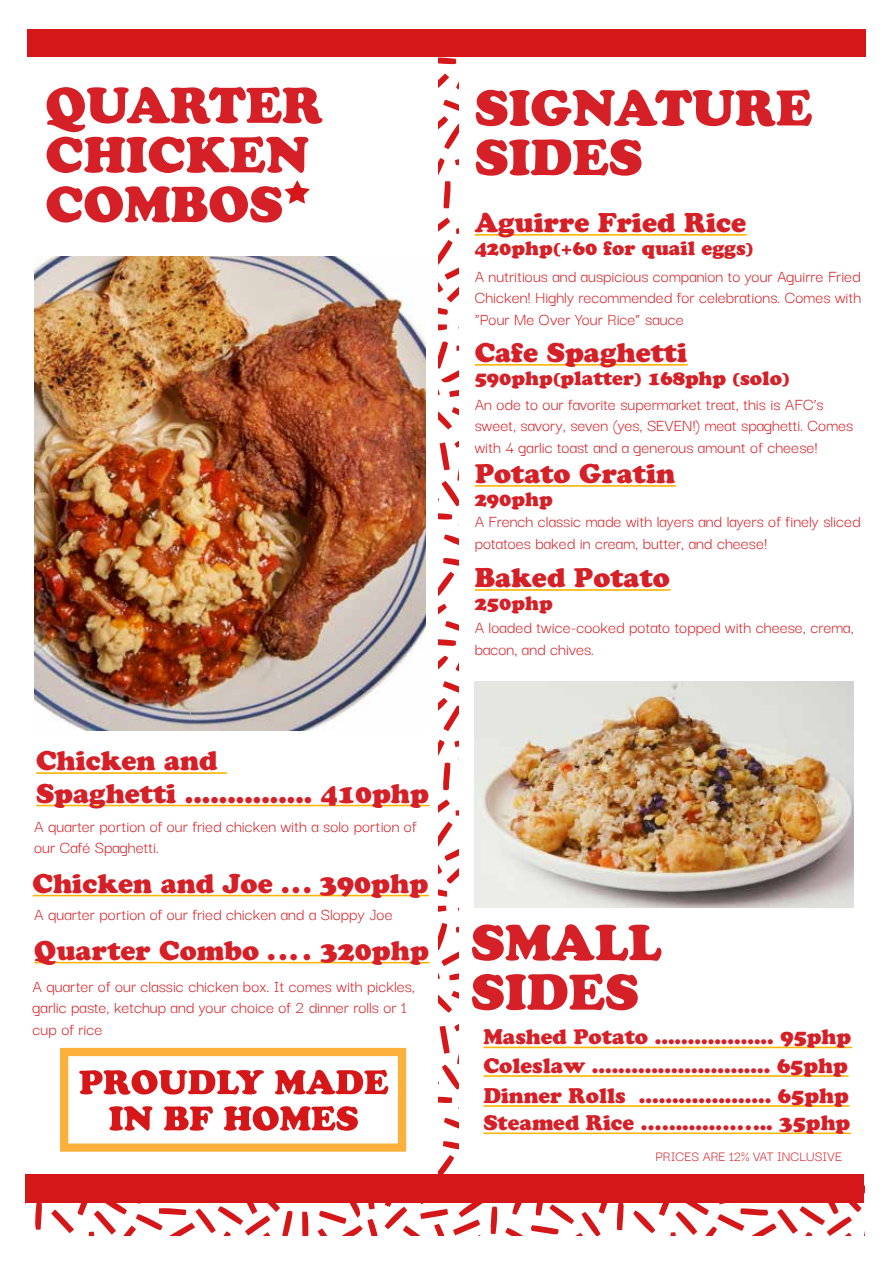
<style>
.page{position:relative;width:893px;height:1263px;background:#fff}
.page>*{position:absolute;margin:0;border:0;box-sizing:border-box;transform-origin:0 0}
.t1{font:900 52.5px/49.5px "Cooper";color:#d52027}
.t2{font:27px/32.4px "Cooper Black Std";color:#d52027}
.t3{font:21px/29.2px "Cooper Black Std";color:#d52027}
.t4{font:19.5px "Cooper Black Std";color:#d52027}
.t5{font:18px/21.6px "Darker Grotesque";color:#d52027}
.t6{font:15px "Darker Grotesque";color:#d52027}
.s1{font-size:15px}
</style>
<div class="page">
<div style="left:27px;top:29px;width:839px;height:28px;background:#d61719"></div>
<svg style="left:439px;top:923px;width:20px;height:43px"></svg>
<svg style="left:439px;top:558px;width:20px;height:38px"></svg>
<svg style="left:444px;top:535px;width:15px;height:10px"></svg>
<svg style="left:449px;top:390px;width:10px;height:7px"></svg>
<svg style="left:439px;top:604px;width:20px;height:187px"></svg>
<svg style="left:439px;top:57px;width:20px;height:151px"></svg>
<svg style="left:439px;top:341px;width:20px;height:41px"></svg>
<svg style="left:439px;top:407px;width:20px;height:119px"></svg>
<svg style="left:439px;top:799px;width:20px;height:113px"></svg>
<svg style="left:439px;top:218px;width:20px;height:113px"></svg>
<svg style="left:475px;top:234px;width:271px;height:2px"></svg>
<svg style="left:475px;top:364px;width:212px;height:2px"></svg>
<svg style="left:33px;top:895px;width:395px;height:1px"></svg>
<svg style="left:37px;top:772px;width:189px;height:2px"></svg>
<svg style="left:37px;top:805px;width:392px;height:1px"></svg>
<svg style="left:35px;top:962px;width:394px;height:1px"></svg>
<img style="left:34px;top:257px;width:391px;height:473px">
<img style="left:475px;top:682px;width:378px;height:226px">
<svg style="left:475px;top:485px;width:200px;height:2px"></svg>
<svg style="left:475px;top:589px;width:195px;height:2px"></svg>
<svg style="left:26px;top:973px;width:839px;height:263px"></svg>
<svg style="left:285px;top:181px;width:25px;height:23px"></svg>
<h1 class="t1" style="left:45px;top:80px;width:279px">QUARTER<br>CHICKEN<br>COMBOS</h1>
<h2 class="t2" style="left:36px;top:744px;width:394px">Chicken and<br>Spaghetti ............... 410php</h2>
<p class="t5" style="left:34px;top:814px;width:384px">A quarter portion of our fried chicken with a solo portion of our Café Spaghetti.</p>
<h2 class="t2" style="left:33px;top:867px;width:397px">Chicken and Joe ... 390php</h2>
<p class="t5" style="left:34px;top:902px;width:360px">A quarter portion of our fried chicken and a Sloppy Joe</p>
<h2 class="t2" style="left:34px;top:934px;width:396px">Quarter Combo ... . 320php</h2>
<p class="t5" style="left:33px;top:974px;width:384px">A quarter of our classic chicken box. It comes with pickles, garlic paste, ketchup and your choice of 2 dinner rolls or 1 cup of rice</p>
<h1 class="t1" style="left:475px;top:83px;width:339px">SIGNATURE<br>SIDES</h1>
<h2 class="t2" style="left:475px;top:206px;width:273px">Aguirre Fried Rice</h2>
<p class="t4" style="left:475px;top:237px;width:280px">420php<span class="s1">(</span>+60 for quail eggs<span class="s1">)</span></p>
<p class="t5" style="left:475px;top:264px;width:388px;text-align:justify">A nutritious and auspicious companion to your Aguirre Fried Chicken! Highly recommended for celebrations. Comes with “Pour Me Over Your Rice” sauce</p>
<h2 class="t2" style="left:475px;top:336px;width:214px">Cafe Spaghetti</h2>
<p class="t4" style="left:475px;top:367px;width:317px">590php<span class="s1">(</span>platter<span class="s1">)</span> 168php <span class="s1">(</span>solo<span class="s1">)</span></p>
<p class="t5" style="left:475px;top:392px;width:380px">An ode to our favorite supermarket treat, this is AFC’s sweet, savory, seven (yes, SEVEN!) meat spaghetti. Comes with 4 garlic toast and a generous amount of cheese!</p>
<h2 class="t2" style="left:475px;top:457px;width:202px">Potato Gratin</h2>
<p class="t4" style="left:475px;top:488px;width:80px">290php</p>
<p class="t5" style="left:475px;top:509px;width:388px">A French classic made with layers and layers of finely sliced potatoes baked in cream, butter, and cheese!</p>
<h2 class="t2" style="left:475px;top:561px;width:197px">Baked Potato</h2>
<p class="t4" style="left:475px;top:592px;width:80px">250php</p>
<p class="t5" style="left:475px;top:615px;width:380px">A loaded twice-cooked potato topped with cheese, crema, bacon, and chives.</p>
<h1 class="t1" style="left:471px;top:917px;width:192px">SMALL<br>SIDES</h1>
<p class="t3" style="left:483px;top:1022px;width:369px">Mashed Potato .................. 95php<br>Coleslaw ........................... 65php<br>Dinner Rolls .................... 65php</p>
<p class="t3" style="left:483px;top:1108px;width:368px">Steamed Rice ................... 35php</p>
<p class="t6" style="left:656px;top:1145px;width:188px">PRICES ARE 12% VAT INCLUSIVE</p>
</div>
